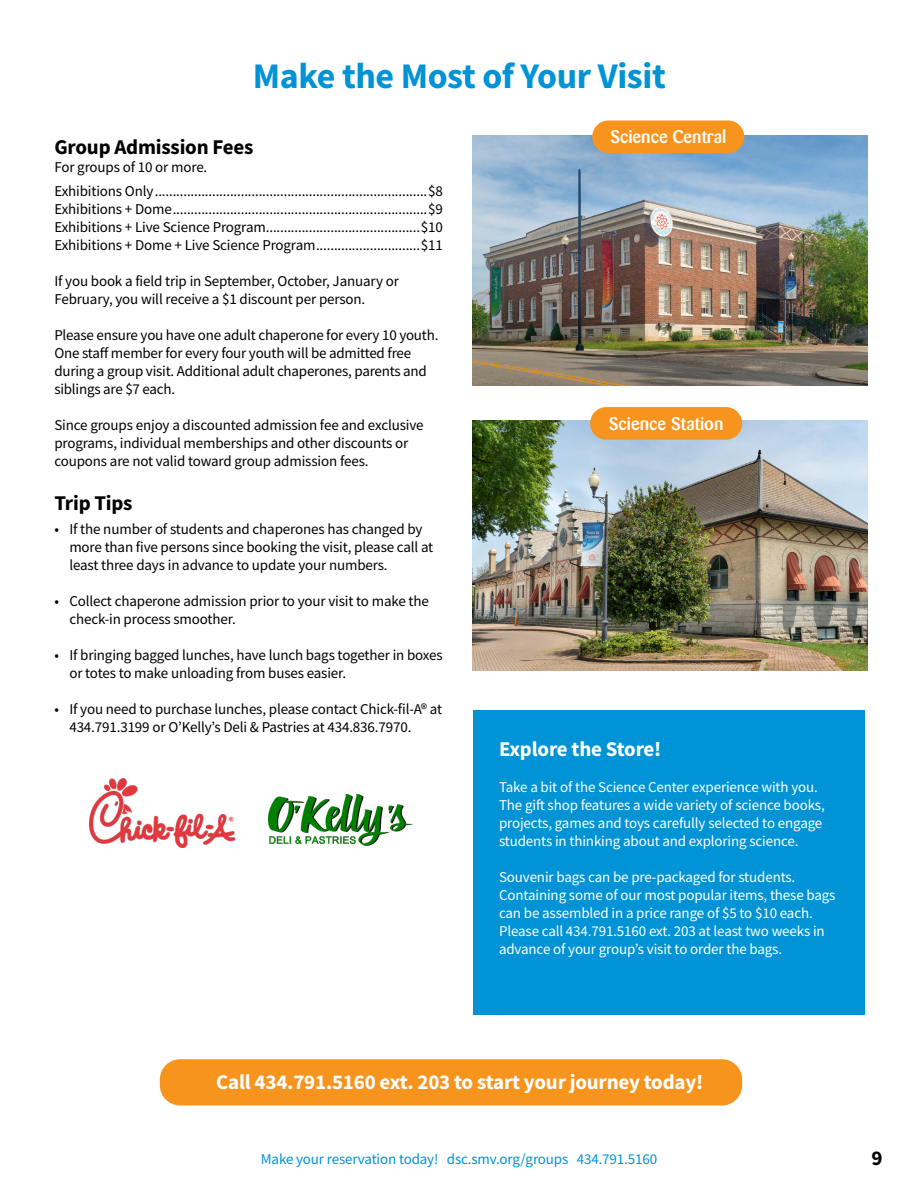
<style>
.page{position:relative;width:918px;height:1188px;background:#fff}
.page>*{position:absolute;margin:0;border:0;box-sizing:border-box;transform-origin:0 0}
.t1{font:700 36px "Source Sans Pro";letter-spacing:-.01em;color:#0093d5}
.t2{font:700 21px "Source Sans Pro";letter-spacing:-.01em;color:#fff}
.t3{font:700 21px "Source Sans Pro";letter-spacing:-.01em;color:#000}
.t4{font:500 18.15px "Barmeno BQ";color:#fff}
.t5{font:15px/18px "Source Sans Pro";letter-spacing:-.01em;color:#000}
.t6{font:15px/18px "Source Sans Pro";letter-spacing:-.01em;color:#fff}
.t7{font:15px "Source Sans Pro";letter-spacing:-.01em;color:#0093d5}
</style>
<div class="page">
<div style="left:160px;top:1059px;width:582px;height:46px;background:#f7941e;border-radius:20px"></div>
<div style="left:473px;top:710px;width:391px;height:305px;background:#0093d5"></div>
<img style="left:473px;top:421px;width:395px;height:250px">
<img style="left:473px;top:136px;width:395px;height:250px">
<img style="left:90px;top:778px;width:145px;height:70px">
<img style="left:269px;top:795px;width:144px;height:51px">
<div style="left:592px;top:120px;width:152px;height:33px;background:#f7941e;border-radius:16px"></div>
<div style="left:590px;top:407px;width:152px;height:33px;background:#f7941e;border-radius:16px"></div>
<p class="t1" style="left:253px;top:52px;width:415px">Make the Most of Your Visit</p>
<p class="t3" style="left:54px;top:133px;width:201px">Group Admission Fees</p>
<p class="t5" style="left:54px;top:158px;width:154px">For groups of 10 or more.</p>
<p class="t5" style="left:54px;top:182px;width:390px">Exhibitions Only............................................................................$8</p>
<p class="t5" style="left:54px;top:200px;width:390px">Exhibitions + Dome.......................................................................$9</p>
<p class="t5" style="left:54px;top:218px;width:390px">Exhibitions + Live Science Program...........................................$10</p>
<p class="t5" style="left:54px;top:236px;width:390px">Exhibitions + Dome + Live Science Program.............................$11</p>
<p class="t5" style="left:54px;top:272px;width:346px">If you book a field trip in September, October, January or</p>
<p class="t5" style="left:54px;top:290px;width:313px">February, you will receive a $1 discount per person.</p>
<p class="t5" style="left:54px;top:326px;width:386px">Please ensure you have one adult chaperone for every 10 youth.<br>One staff member for every four youth will be admitted free</p>
<p class="t5" style="left:54px;top:362px;width:374px">during a group visit. Additional adult chaperones, parents and siblings are $7 each.</p>
<p class="t5" style="left:54px;top:416px;width:371px">Since groups enjoy a discounted admission fee and exclusive programs, individual memberships and other discounts or</p>
<p class="t5" style="left:54px;top:452px;width:316px">coupons are not valid toward group admission fees.</p>
<p class="t3" style="left:54px;top:488px;width:80px">Trip Tips</p>
<p class="t5" style="left:69px;top:519px;width:365px;text-indent:-15px">• If the number of students and chaperones has changed by more than five persons since booking the visit, please call at least three days in advance to update your numbers.</p>
<p class="t5" style="left:69px;top:591px;width:361px;text-indent:-15px">• Collect chaperone admission prior to your visit to make the check-in process smoother.</p>
<p class="t5" style="left:69px;top:645px;width:375px;text-indent:-15px">• If bringing bagged lunches, have lunch bags together in boxes or totes to make unloading from buses easier.</p>
<p class="t5" style="left:69px;top:699px;width:374px;text-indent:-15px">• If you need to purchase lunches, please contact Chick-fil-A® at<br>434.791.3199 or O’Kelly’s Deli &amp; Pastries at 434.836.7970.</p>
<p class="t4" style="left:610px;top:126px;width:117px">Science Central</p>
<p class="t4" style="left:609px;top:413px;width:116px">Science Station</p>
<p class="t2" style="left:499px;top:735px;width:164px">Explore the Store!</p>
<p class="t6" style="left:499px;top:778px;width:327px">Take a bit of the Science Center experience with you.<br>The gift shop features a wide variety of science books, projects, games and toys carefully selected to engage students in thinking about and exploring science.</p>
<p class="t6" style="left:499px;top:868px;width:338px">Souvenir bags can be pre-packaged for students.<br>Containing some of our most popular items, these bags can be assembled in a price range of $5 to $10 each.<br>Please call 434.791.5160 ext. 203 at least two weeks in advance of your group’s visit to order the bags.</p>
<p class="t2" style="left:216px;top:1068px;width:489px">Call 434.791.5160 ext. 203 to start your journey today!</p>
<p class="t7" style="left:261px;top:1150px;width:398px">Make your reservation today! dsc.smv.org/groups 434.791.5160</p>
<p class="t3" style="left:872px;top:1144px;width:13px">9</p>
</div>
